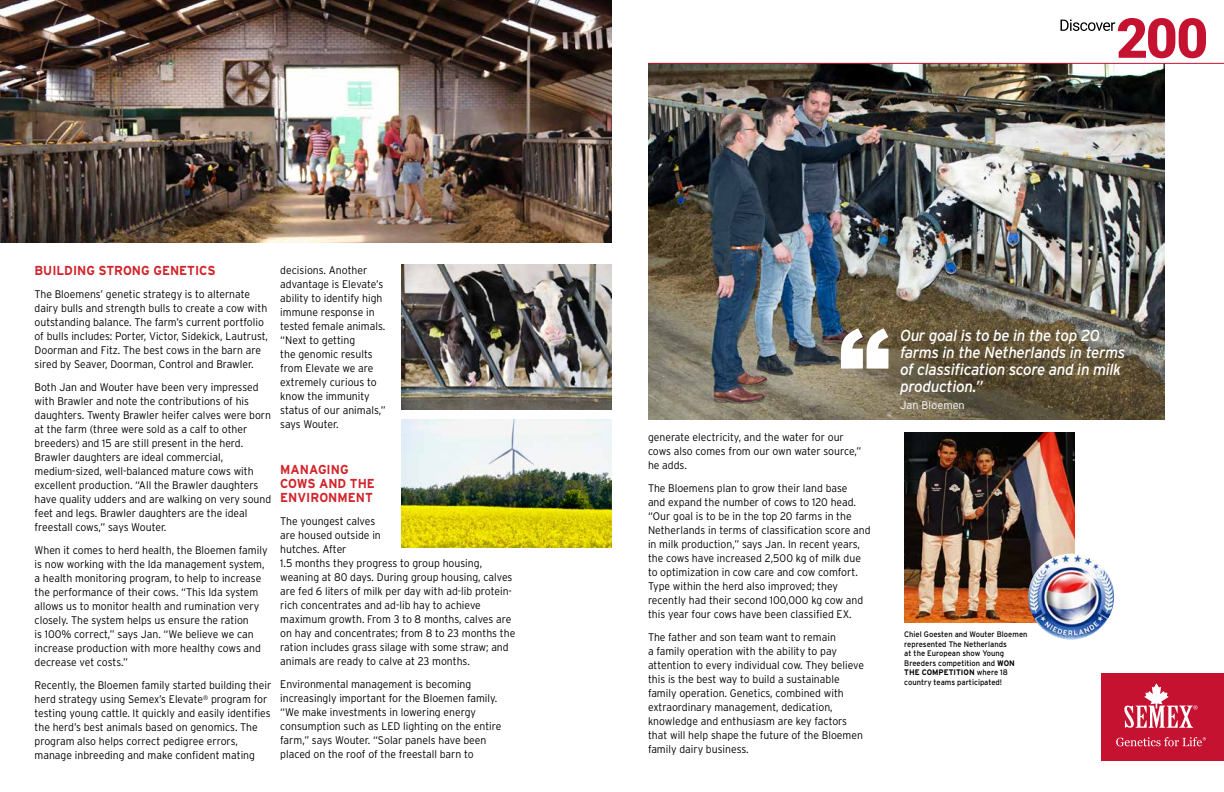
<style>
.page{position:relative;width:1224px;height:792px;background:#fff}
.page>*{position:absolute;margin:0;border:0;box-sizing:border-box;transform-origin:0 0}
.t1{font:italic 16px/17px "Interstate";letter-spacing:-.02em;color:#fff;scale:.95 1}
.t2{font:700 13px/14px "Interstate";color:#d2232a;scale:.95 1}
.t3{font:300 11px/14px "Interstate";color:#000;scale:.95 1}
.t4{font:300 11px "Interstate";color:#fff}
.t5{font:8px/9.6px "Interstate";color:#000;scale:.95 1}
.s1{font-weight:700}
</style>
<div class="page">
<img style="left:648px;top:64px;width:516px;height:355px">
<svg style="left:1061px;top:18px;width:145px;height:40px"></svg>
<hr style="left:648px;top:63px;width:576px;height:1px;background:#c41230">
<div style="left:1102px;top:673px;width:122px;height:88px;background:#c41230"></div>
<svg style="left:1124px;top:683px;width:74px;height:45px"></svg>
<svg style="left:1116px;top:737px;width:90px;height:9px"></svg>
<img style="left:0;top:0;width:612px;height:243px">
<svg style="left:841px;top:328px;width:47px;height:41px"></svg>
<img style="left:401px;top:419px;width:211px;height:129px">
<img style="left:401px;top:265px;width:211px;height:144px">
<img style="left:904px;top:432px;width:171px;height:191px">
<img style="left:1028px;top:554px;width:86px;height:85px;border-radius:43px">
<p class="t2" style="left:35px;top:264px;width:192px">BUILDING STRONG GENETICS</p>
<p class="t3" style="left:35px;top:287px;width:247px">The Bloemens’ genetic strategy is to alternate dairy bulls and strength bulls to create a cow with outstanding balance. The farm’s current portfolio of bulls includes: Porter, Victor, Sidekick, Lautrust, Doorman and Fitz. The best cows in the barn are sired by Seaver, Doorman, Control and Brawler.</p>
<p class="t3" style="left:35px;top:380px;width:251px">Both Jan and Wouter have been very impressed with Brawler and note the contributions of his daughters. Twenty Brawler heifer calves were born at the farm (three were sold as a calf to other breeders) and 15 are still present in the herd.<br>Brawler daughters are ideal commercial, medium-sized, well-balanced mature cows with excellent production. “All the Brawler daughters have quality udders and are walking on very sound feet and legs. Brawler daughters are the ideal freestall cows,” says Wouter.</p>
<p class="t3" style="left:35px;top:543px;width:247px">When it comes to herd health, the Bloemen family is now working with the Ida management system, a health monitoring program, to help to increase the performance of their cows. “This Ida system allows us to monitor health and rumination very closely. The system helps us ensure the ration<br>is 100% correct,” says Jan. “We believe we can increase production with more healthy cows and decrease vet costs.”</p>
<p class="t3" style="left:35px;top:678px;width:251px">Recently, the Bloemen family started building their herd strategy using Semex’s Elevate<sup>®</sup> program for testing young cattle. It quickly and easily identifies the herd’s best animals based on genomics. The program also helps correct pedigree errors, manage inbreeding and make confident mating</p>
<p class="t3" style="left:280px;top:263px;width:112px">decisions. Another advantage is Elevate’s ability to identify high immune response in tested female animals. “Next to getting<br>the genomic results from Elevate we are extremely curious to know the immunity status of our animals,” says Wouter.</p>
<p class="t2" style="left:280px;top:462px;width:101px">MANAGING<br>COWS AND THE<br>ENVIRONMENT</p>
<p class="t3" style="left:280px;top:514px;width:249px">The youngest calves<br>are housed outside in<br>hutches. After<br>1.5 months they progress to group housing, weaning at 80 days. During group housing, calves are fed 6 liters of milk per day with ad-lib protein&shy;rich concentrates and ad-lib hay to achieve maximum growth. From 3 to 8 months, calves are on hay and concentrates; from 8 to 23 months the ration includes grass silage with some straw; and animals are ready to calve at 23 months.</p>
<p class="t3" style="left:280px;top:677px;width:234px">Environmental management is becoming increasingly important for the Bloemen family. “We make investments in lowering energy consumption such as LED lighting on the entire farm,” says Wouter. “Solar panels have been placed on the roof of the freestall barn to</p>
<h1 class="t1" style="left:900px;top:327px;width:239px">Our goal is to be in the top 20 farms in the Netherlands in terms of classification score and in milk production.”</h1>
<p class="t4" style="left:900px;top:398px;width:66px">Jan Bloemen</p>
<p class="t3" style="left:648px;top:430px;width:226px">generate electricity, and the water for our cows also comes from our own water source,” he adds.</p>
<p class="t3" style="left:648px;top:481px;width:236px">The Bloemens plan to grow their land base<br>and expand the number of cows to 120 head. “Our goal is to be in the top 20 farms in the Netherlands in terms of classification score and in milk production,” says Jan. In recent years, the cows have increased 2,500 kg of milk due to optimization in cow care and cow comfort.<br>Type within the herd also improved; they recently had their second 100,000 kg cow and this year four cows have been classified EX.</p>
<p class="t3" style="left:648px;top:630px;width:229px">The father and son team want to remain<br>a family operation with the ability to pay attention to every individual cow. They believe this is the best way to build a sustainable family operation. Genetics, combined with extraordinary management, dedication, knowledge and enthusiasm are key factors that will help shape the future of the Bloemen family dairy business.</p>
<p class="t5" style="left:904px;top:629px;width:131px">Chiel Goesten and Wouter Bloemen represented The Netherlands<br>at the European show Young<br>Breeders competition and <span class="s1">WON<br>THE COMPETITION</span> where 18 country teams participated!</p>
</div>
